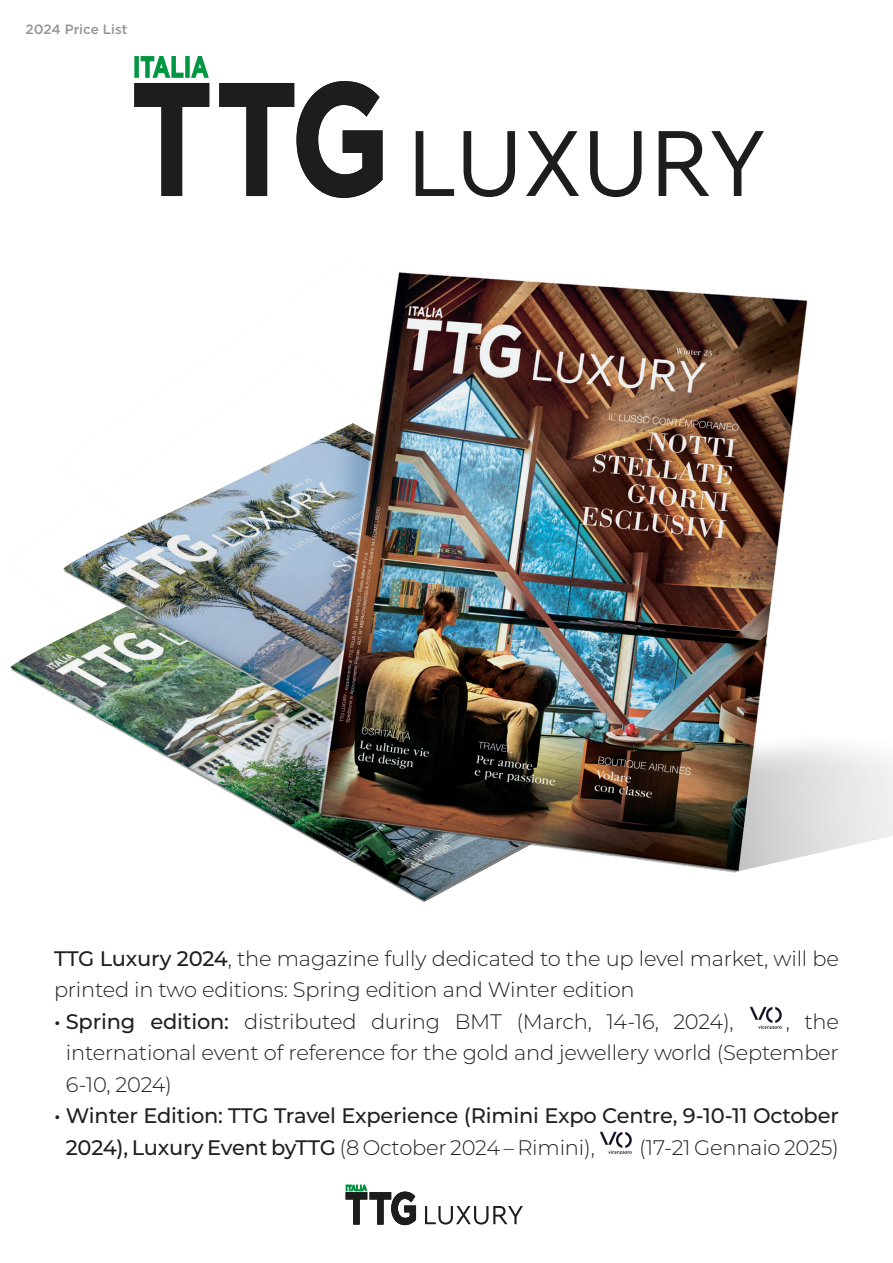
<style>
.page{position:relative;width:893px;height:1263px;background:#fff}
.page>*{position:absolute;margin:0;border:0;box-sizing:border-box;transform-origin:0 0}
.t1{font:300 21px/31.5px "Montserrat";letter-spacing:-.01em;color:#231f20}
.t2{font:500 21px/31.5px "Montserrat";letter-spacing:-.01em;color:#231f20}
.t3{font:500 13.5px "Gotham";color:#939598}
.s1{font-weight:500}
.s2{font-weight:300}
</style>
<div class="page">
<svg style="left:425px;top:1206px;width:98px;height:18px"></svg>
<svg style="left:346px;top:1185px;width:70px;height:40px"></svg>
<img style="left:750px;top:1007px;width:32px;height:22px">
<img style="left:599px;top:1132px;width:33px;height:22px">
<img style="left:10px;top:637px;width:442px;height:265px">
<img style="left:63px;top:451px;width:234px;height:364px">
<img style="left:297px;top:272px;width:596px;height:615px">
<svg style="left:416px;top:131px;width:38px;height:65px"></svg>
<svg style="left:464px;top:131px;width:51px;height:66px"></svg>
<svg style="left:526px;top:131px;width:53px;height:65px"></svg>
<svg style="left:590px;top:131px;width:52px;height:66px"></svg>
<svg style="left:659px;top:131px;width:105px;height:65px"></svg>
<svg style="left:134px;top:56px;width:249px;height:142px"></svg>
<p class="t3" style="left:26px;top:21px;width:103px">2024 Price List</p>
<p class="t1" style="left:54px;top:942px;width:786px"><span class="s1">TTG Luxury 2024</span>, the magazine fully dedicated to the up level market, will be printed in two editions: Spring edition and Winter edition</p>
<p class="t1" style="left:54px;top:1005px;width:681px"><span class="s1">• Spring edition:</span> distributed during BMT (March, 14-16, 2024),</p>
<p class="t1" style="left:66px;top:1005px;width:775px;text-align:justify;text-indent:720px">, the international event of reference for the gold and jewellery world (September 6-10, 2024)</p>
<p class="t2" style="left:66px;top:1099px;width:775px;text-indent:-12px">• Winter Edition: TTG Travel Experience (Rimini Expo Centre, 9-10-11 October<br>2024), Luxury Event byTTG <span class="s2">(8 October 2024 – Rimini),</span></p>
<p class="t1" style="left:639px;top:1131px;width:201px">(17-21 Gennaio 2025)</p>
</div>
